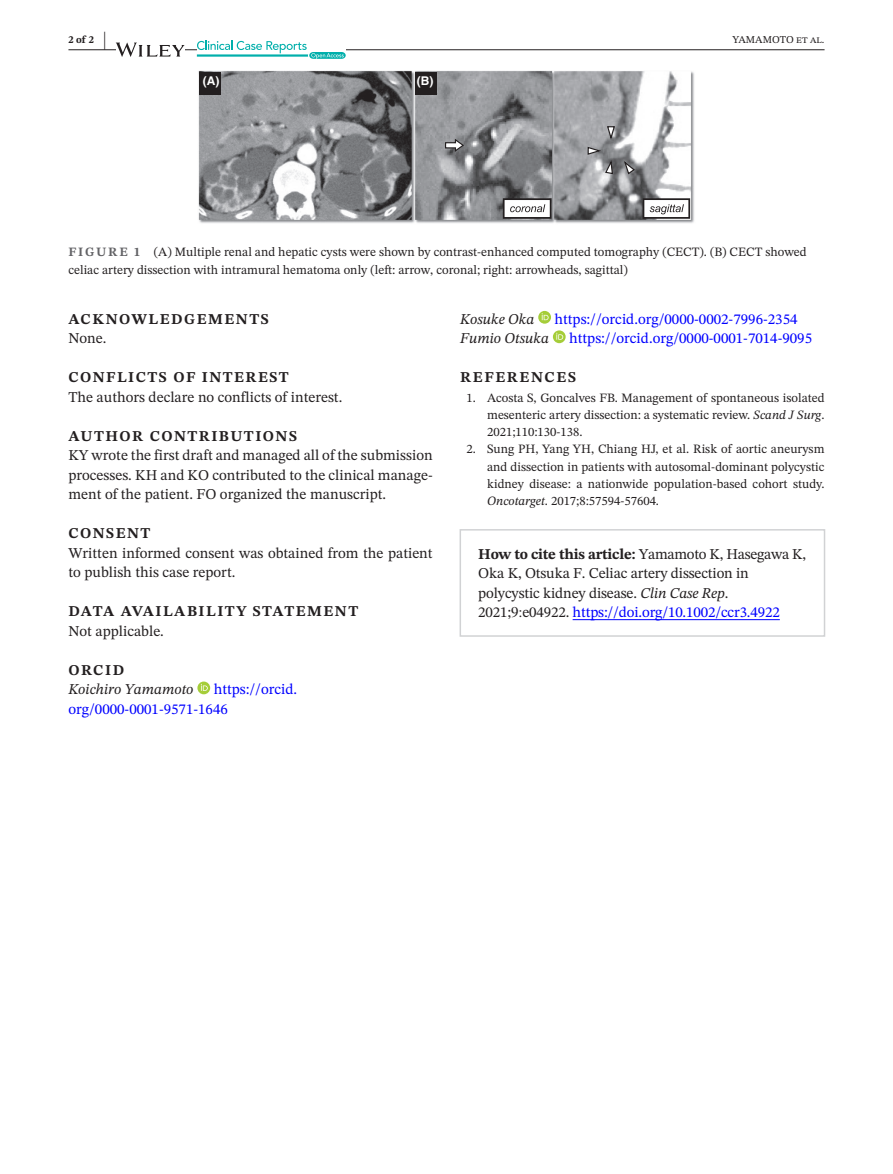
<style>
.page{position:relative;width:893px;height:1174px;background:#fff}
.page>*{position:absolute;margin:0;border:0;box-sizing:border-box;transform-origin:0 0}
.t1{font:15px/19.5px "STIX Two Text";color:#231f20}
.t2{font:15px/19.5px "STIX Two Text";color:#00f}
.t3{font:700 15px "STIX Two Text";letter-spacing:.1em;color:#231f20}
.t4{font:italic 15px "STIX Two Text";color:#231f20}
.t5{font:12.75px/17.2px "STIX Two Text";color:#231f20;text-align:justify}
.t6{font:700 12px "Helvetica";color:#fff}
.t7{font:10.5px "STIX Two Text";color:#231f20}
.t8{font:700 10.5px "STIX Two Text";color:#231f20}
.s1{font-size:21px}
.s2{font-weight:700;color:#636366}
.s3{font-style:italic}
.s4{font-weight:700}
.s5{font-family:"STIX"}
.s6{color:#00f}
</style>
<div class="page">
<hr style="left:68px;top:49px;width:756px;height:1px;background:#231f20">
<svg style="left:116px;top:43px;width:69px;height:14px"></svg>
<svg style="left:197px;top:41px;width:149px;height:18px"></svg>
<svg style="left:197px;top:681px;width:13px;height:13px"></svg>
<svg style="left:201px;top:684px;width:7px;height:7px"></svg>
<div style="left:460px;top:529px;width:365px;height:108px;border:2px solid #d1d2d4"></div>
<hr style="left:573px;top:619px;width:207px;height:1px;background:#00f">
<svg style="left:538px;top:311px;width:13px;height:13px"></svg>
<svg style="left:542px;top:313px;width:7px;height:7px"></svg>
<svg style="left:553px;top:330px;width:13px;height:13px"></svg>
<svg style="left:556px;top:333px;width:7px;height:7px"></svg>
<img style="left:198px;top:70px;width:496px;height:153px">
<div style="left:200px;top:72px;width:21px;height:22px;background:#231f20"></div>
<svg style="left:444px;top:138px;width:21px;height:15px"></svg>
<svg style="left:623px;top:159px;width:13px;height:16px"></svg>
<svg style="left:587px;top:125px;width:29px;height:50px"></svg>
<div style="left:415px;top:72px;width:22px;height:22px;background:#231f20"></div>
<div style="left:503px;top:198px;width:48px;height:21px;background:#fff;border:2px solid #231f20"></div>
<svg style="left:510px;top:204px;width:35px;height:8px"></svg>
<div style="left:643px;top:199px;width:46px;height:19px;background:#fff"></div>
<div style="left:643px;top:198px;width:47px;height:21px;border:2px solid #231f20"></div>
<svg style="left:650px;top:204px;width:34px;height:10px"></svg>
<p class="t8" style="left:68px;top:32px;width:39px">2 of 2 <span class="s1">|</span></p>
<p class="t7" style="left:732px;top:32px;width:93px">YAMAMOTO et al.</p>
<p class="t6" style="left:203px;top:74px;width:18px">(A)</p>
<p class="t6" style="left:417px;top:74px;width:18px">(B)</p>
<p class="t5" style="left:68px;top:243px;width:740px;line-height:18px"><span class="s2">FIGURE 1</span> (A) Multiple renal and hepatic cysts were shown by contrast-enhanced computed tomography (CECT). (B) CECT showed celiac artery dissection with intramural hematoma only (left: arrow, coronal; right: arrowheads, sagittal)</p>
<p class="t3" style="left:68px;top:308px;width:202px">ACKNOWLEDGEMENTS</p>
<p class="t1" style="left:68px;top:328px;width:40px">None.</p>
<p class="t3" style="left:68px;top:366px;width:222px">CONFLICTS OF INTEREST</p>
<p class="t1" style="left:68px;top:387px;width:275px">The authors declare no conflicts of interest.</p>
<p class="t3" style="left:68px;top:425px;width:230px">AUTHOR CONTRIBUTIONS</p>
<p class="t1" style="left:68px;top:445px;width:366px;text-align:justify">KY wrote the first draft and managed all of the submission processes. KH and KO contributed to the clinical manage&shy;ment of the patient. FO organized the manuscript.</p>
<p class="t3" style="left:68px;top:522px;width:83px">CONSENT</p>
<p class="t1" style="left:68px;top:543px;width:366px">Written informed consent was obtained from the patient to publish this case report.</p>
<p class="t3" style="left:68px;top:600px;width:291px">DATA AVAILABILITY STATEMENT</p>
<p class="t1" style="left:68px;top:621px;width:97px">Not applicable.</p>
<p class="t3" style="left:68px;top:659px;width:57px">ORCID</p>
<p class="t4" style="left:68px;top:678px;width:127px">Koichiro Yamamoto</p>
<p class="t2" style="left:68px;top:679px;width:230px;text-indent:145px">https://orcid. org/0000-0001-9571-1646</p>
<p class="t4" style="left:460px;top:308px;width:76px">Kosuke Oka</p>
<p class="t2" style="left:554px;top:309px;width:244px">https://orcid.org/0000-0002-7996-2354</p>
<p class="t4" style="left:460px;top:327px;width:90px">Fumio Otsuka</p>
<p class="t2" style="left:569px;top:328px;width:244px">https://orcid.org/0000-0001-7014-9095</p>
<p class="t3" style="left:460px;top:366px;width:117px">REFERENCES</p>
<p class="t5" style="left:487px;top:389px;width:339px;text-indent:-21px">1. Acosta S, Goncalves FB. Management of spontaneous isolated mesenteric artery dissection: a systematic review. <span class="s3">Scand J Surg</span>.<br>2021;110:130-138.</p>
<p class="t5" style="left:487px;top:440px;width:339px;text-indent:-21px">2. Sung PH, Yang YH, Chiang HJ, et al. Risk of aortic aneurysm and dissection in patients with autosomal-dominant polycystic kidney disease: a nationwide population-based cohort study.<br><span class="s3">Oncotarget</span>. 2017;8:57594-57604.</p>
<p class="t1" style="left:478px;top:543px;width:329px"><span class="s4">How to cite this article:</span> Yamamoto K, Hasegawa K, Oka K, Otsuka F. Celiac artery dissection in polycystic kidney disease. <span class="s3">Clin Case Rep</span>.<br>2021;<span class="s5">9:</span>e04922. <span class="s6">https://doi.org/10.1002/ccr3.4922</span></p>
</div>
